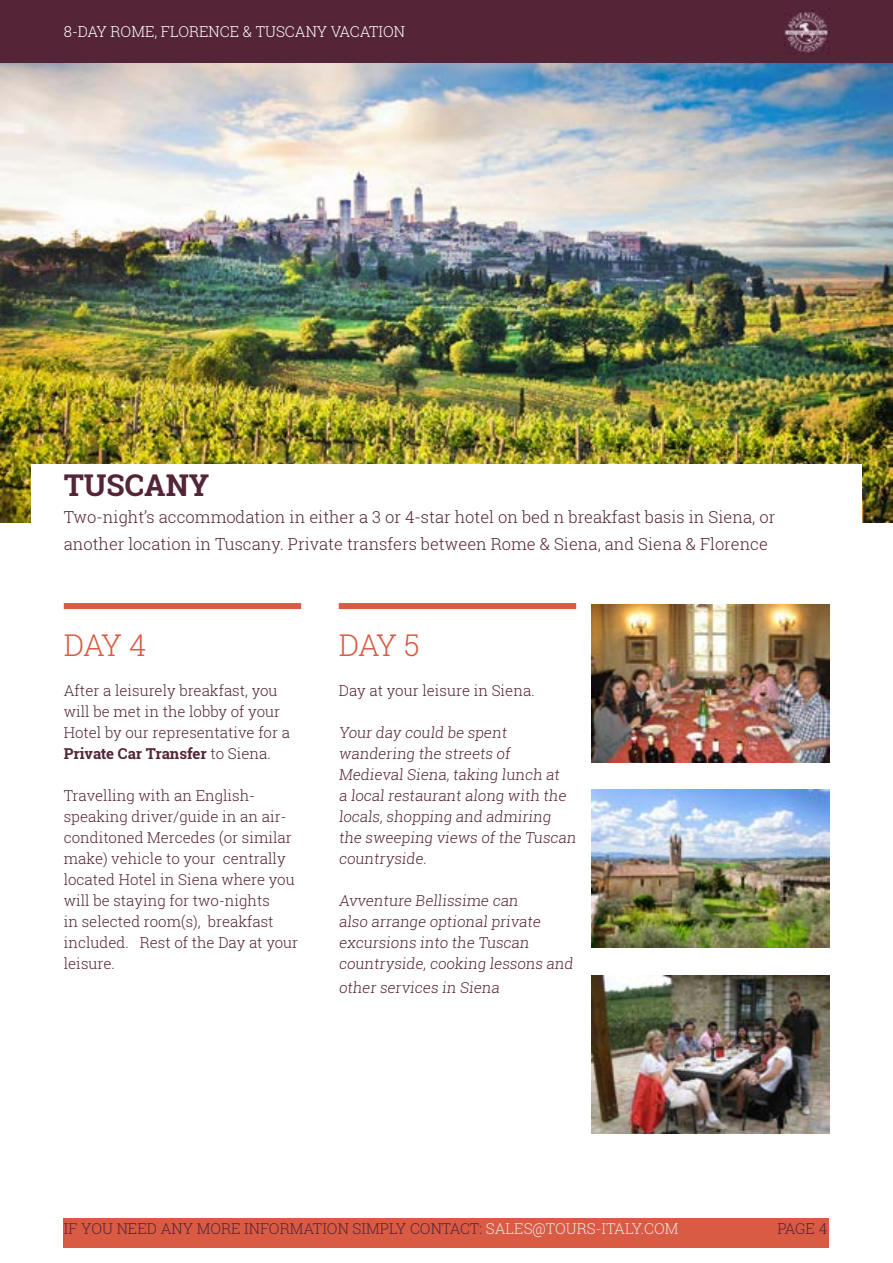
<style>
.page{position:relative;width:893px;height:1263px;background:#fff}
.page>*{position:absolute;margin:0;border:0;box-sizing:border-box;transform-origin:0 0}
.t1{font:300 30px "Roboto Slab";letter-spacing:-.08em;color:#d95b43}
.t2{font:700 30px "Roboto Slab";color:#542437}
.t3{font:300 16.5px/27px "Roboto Slab";color:#542437}
.t4{font:300 15px/21px "Roboto Slab";color:#542437}
.t5{font:300 15px "Roboto Slab";color:#fff}
.s1{font-weight:700}
.s2{color:#e3e6e8}
</style>
<div class="page">
<div style="left:0;top:0;width:893px;height:64px;background:#542437"></div>
<img style="left:784px;top:10px;width:45px;height:44px">
<div style="left:64px;top:1218px;width:765px;height:30px;background:#d95b43"></div>
<img style="left:0;top:64px;width:893px;height:458px">
<div style="left:31px;top:464px;width:831px;height:124px;background:#fff"></div>
<div style="left:64px;top:603px;width:237px;height:6px;background:#d95b43"></div>
<div style="left:339px;top:603px;width:237px;height:6px;background:#d95b43"></div>
<img style="left:592px;top:604px;width:237px;height:158px">
<img style="left:592px;top:789px;width:237px;height:158px">
<img style="left:592px;top:975px;width:237px;height:158px">
<p class="t5" style="left:64px;top:21px;width:343px">8-DAY ROME, FLORENCE &amp; TUSCANY VACATION</p>
<h1 class="t2" style="left:64px;top:464px;width:147px">TUSCANY</h1>
<p class="t3" style="left:64px;top:503px;width:713px">Two-night’s accommodation in either a 3 or 4-star hotel on bed n breakfast basis in Siena, or another location in Tuscany. Private transfers between Rome &amp; Siena, and Siena &amp; Florence</p>
<h1 class="t1" style="left:64px;top:624px;width:84px">DAY 4</h1>
<p class="t4" style="left:64px;top:680px;width:228px">After a leisurely breakfast, you will be met in the lobby of your<br>Hotel by our representative for a<br><span class="s1">Private Car Transfer</span> to Siena.</p>
<p class="t4" style="left:64px;top:785px;width:236px">Travelling with an English&shy;speaking driver/guide in an air&shy;conditoned Mercedes (or similar make) vehicle to your centrally located Hotel in Siena where you will be staying for two-nights<br>in selected room(s), breakfast included. Rest of the Day at your leisure.</p>
<h1 class="t1" style="left:339px;top:624px;width:83px">DAY 5</h1>
<p class="t4" style="left:339px;top:680px;width:197px">Day at your leisure in Siena.</p>
<p class="t4" style="left:339px;top:722px;width:241px">Your day could be spent wandering the streets of<br>Medieval Siena, taking lunch at<br>a local restaurant along with the locals, shopping and admiring the sweeping views of the Tuscan countryside.</p>
<p class="t4" style="left:339px;top:890px;width:238px">Avventure Bellissime can<br>also arrange optional private excursions into the Tuscan countryside, cooking lessons and</p>
<p class="t4" style="left:339px;top:977px;width:164px">other services in Siena</p>
<p class="t4" style="left:64px;top:1218px;width:616px">IF YOU NEED ANY MORE INFORMATION SIMPLY CONTACT: <span class="s2">SALES@TOURS-ITALY.COM</span></p>
<p class="t4" style="left:777px;top:1218px;width:51px">PAGE 4</p>
</div>
